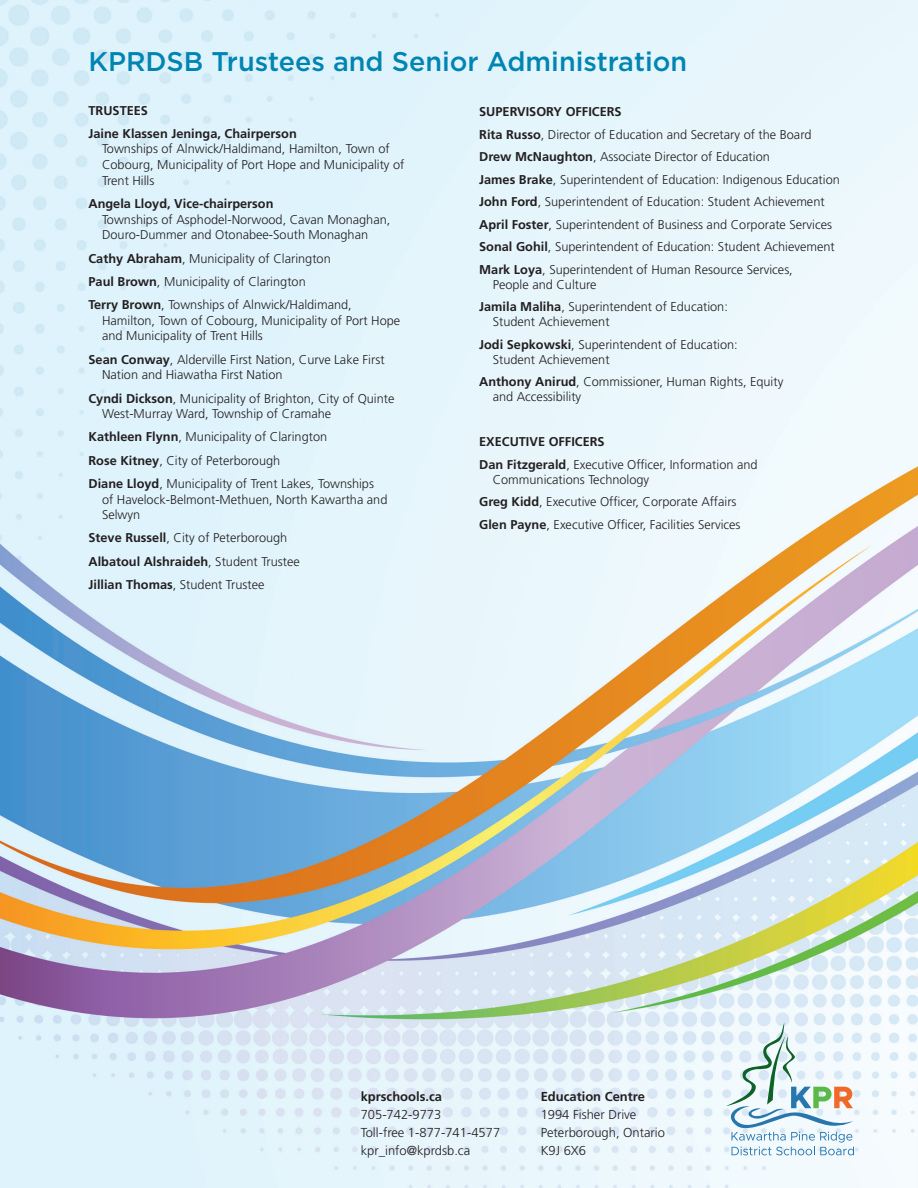
<style>
.page{position:relative;width:918px;height:1188px;background:#fff}
.page>*{position:absolute;margin:0;border:0;box-sizing:border-box;transform-origin:0 0}
.h1__head{font:500 27px "Gotham";color:#0085b2}
.p__body{font:300 12.9px/18px "Frutiger LT Std";color:#231f20}
.p__body-2{font:700 12.9px "Frutiger LT Std";color:#231f20}
.p__body-3{font:300 12.75px/15.8px "Frutiger LT Std";color:#231f20}
.p__body-4{font:700 12.75px "Frutiger LT Std";color:#231f20}
.s1{font-weight:700}
.s2{font-weight:300}
</style>
<div class="page">
<img style="left:0;top:0;width:918px;height:1188px">
<svg style="left:722px;top:1022px;width:132px;height:133px"></svg>
<p class="h1__head" style="left:89px;top:44px;width:600px">KPRDSB Trustees and Senior Administration</p>
<p class="p__body-4" style="left:89px;top:103px;width:61px">TRUSTEES</p>
<p class="p__body-4" style="left:89px;top:126px;width:210px">Jaine Klassen Jeninga, Chairperson</p>
<p class="p__body-3" style="left:102px;top:141px;width:304px">Townships of Alnwick/Haldimand, Hamilton, Town of<br>Cobourg, Municipality of Port Hope and Municipality of<br>Trent Hills</p>
<p class="p__body-4" style="left:89px;top:196px;width:187px">Angela Lloyd, Vice-chairperson</p>
<p class="p__body-3" style="left:102px;top:212px;width:290px">Townships of Asphodel-Norwood, Cavan Monaghan,<br>Douro-Dummer and Otonabee-South Monaghan</p>
<p class="p__body-3" style="left:89px;top:251px;width:244px"><span class="s1">Cathy Abraham</span>, Municipality of Clarington</p>
<p class="p__body-3" style="left:89px;top:274px;width:219px"><span class="s1">Paul Brown</span>, Municipality of Clarington</p>
<p class="p__body-3" style="left:102px;top:297px;width:300px;text-indent:-13px"><span class="s1">Terry Brown</span>, Townships of Alnwick/Haldimand,<br>Hamilton, Town of Cobourg, Municipality of Port Hope and Municipality of Trent Hills</p>
<p class="p__body-3" style="left:102px;top:352px;width:284px;text-indent:-13px"><span class="s1">Sean Conway</span>, Alderville First Nation, Curve Lake First<br>Nation and Hiawatha First Nation</p>
<p class="p__body-3" style="left:102px;top:390px;width:294px;text-indent:-13px"><span class="s1">Cyndi Dickson</span>, Municipality of Brighton, City of Quinte<br>West-Murray Ward, Township of Cramahe</p>
<p class="p__body-3" style="left:89px;top:429px;width:240px"><span class="s1">Kathleen Flynn</span>, Municipality of Clarington</p>
<p class="p__body-3" style="left:89px;top:453px;width:193px"><span class="s1">Rose Kitney</span>, City of Peterborough</p>
<p class="p__body-3" style="left:102px;top:476px;width:287px;text-indent:-13px"><span class="s1">Diane Lloyd</span>, Municipality of Trent Lakes, Townships of Havelock-Belmont-Methuen, North Kawartha and<br>Selwyn</p>
<p class="p__body-3" style="left:89px;top:530px;width:200px"><span class="s1">Steve Russell</span>, City of Peterborough</p>
<p class="p__body-4" style="left:89px;top:554px;width:213px">Albatoul Alshraideh<span class="s2">, Student Trustee</span></p>
<p class="p__body-3" style="left:89px;top:577px;width:177px"><span class="s1">Jillian Thomas</span>, Student Trustee</p>
<p class="p__body-4" style="left:479px;top:104px;width:144px">SUPERVISORY OFFICERS</p>
<p class="p__body-3" style="left:479px;top:127px;width:334px"><span class="s1">Rita Russo</span>, Director of Education and Secretary of the Board</p>
<p class="p__body-3" style="left:479px;top:149px;width:292px"><span class="s1">Drew McNaughton</span>, Associate Director of Education</p>
<p class="p__body-3" style="left:479px;top:172px;width:362px"><span class="s1">James Brake</span>, Superintendent of Education: Indigenous Education</p>
<p class="p__body-3" style="left:479px;top:194px;width:347px"><span class="s1">John Ford</span>, Superintendent of Education: Student Achievement</p>
<p class="p__body-3" style="left:479px;top:217px;width:354px"><span class="s1">April Foster</span>, Superintendent of Business and Corporate Services</p>
<p class="p__body-3" style="left:479px;top:239px;width:357px"><span class="s1">Sonal Gohil</span>, Superintendent of Education: Student Achievement</p>
<p class="p__body-3" style="left:493px;top:262px;width:302px;line-height:15px;text-indent:-14px"><span class="s1">Mark Loya</span>, Superintendent of Human Resource Services,<br>People and Culture</p>
<p class="p__body-3" style="left:493px;top:299px;width:237px;line-height:15px;text-indent:-14px"><span class="s1">Jamila Maliha</span>, Superintendent of Education:<br>Student Achievement</p>
<p class="p__body-3" style="left:493px;top:337px;width:247px;line-height:15px;text-indent:-14px"><span class="s1">Jodi Sepkowski</span>, Superintendent of Education:<br>Student Achievement</p>
<p class="p__body-3" style="left:493px;top:374px;width:292px;line-height:15px;text-indent:-14px"><span class="s1">Anthony Anirud</span>, Commissioner, Human Rights, Equity and Accessibility</p>
<p class="p__body-4" style="left:479px;top:434px;width:127px">EXECUTIVE OFFICERS</p>
<p class="p__body-3" style="left:493px;top:457px;width:266px;line-height:15px;text-indent:-14px"><span class="s1">Dan Fitzgerald</span>, Executive Officer, Information and<br>Communications Technology</p>
<p class="p__body-3" style="left:479px;top:494px;width:259px"><span class="s1">Greg Kidd</span>, Executive Officer, Corporate Affairs</p>
<p class="p__body-3" style="left:479px;top:517px;width:263px"><span class="s1">Glen Payne</span>, Executive Officer, Facilities Services</p>
<p class="p__body-2" style="left:361px;top:1089px;width:83px">kprschools.ca</p>
<p class="p__body" style="left:361px;top:1106px;width:141px">705-742-9773<br>Toll-free 1-877-741-4577</p>
<p class="p__body" style="left:361px;top:1142px;width:111px">kpr_info@kprdsb.ca</p>
<p class="p__body" style="left:541px;top:1088px;width:126px"><span class="s1">Education Centre<br></span>1994 Fisher Drive<br>Peterborough, Ontario<br>K9J 6X6</p>
</div>
